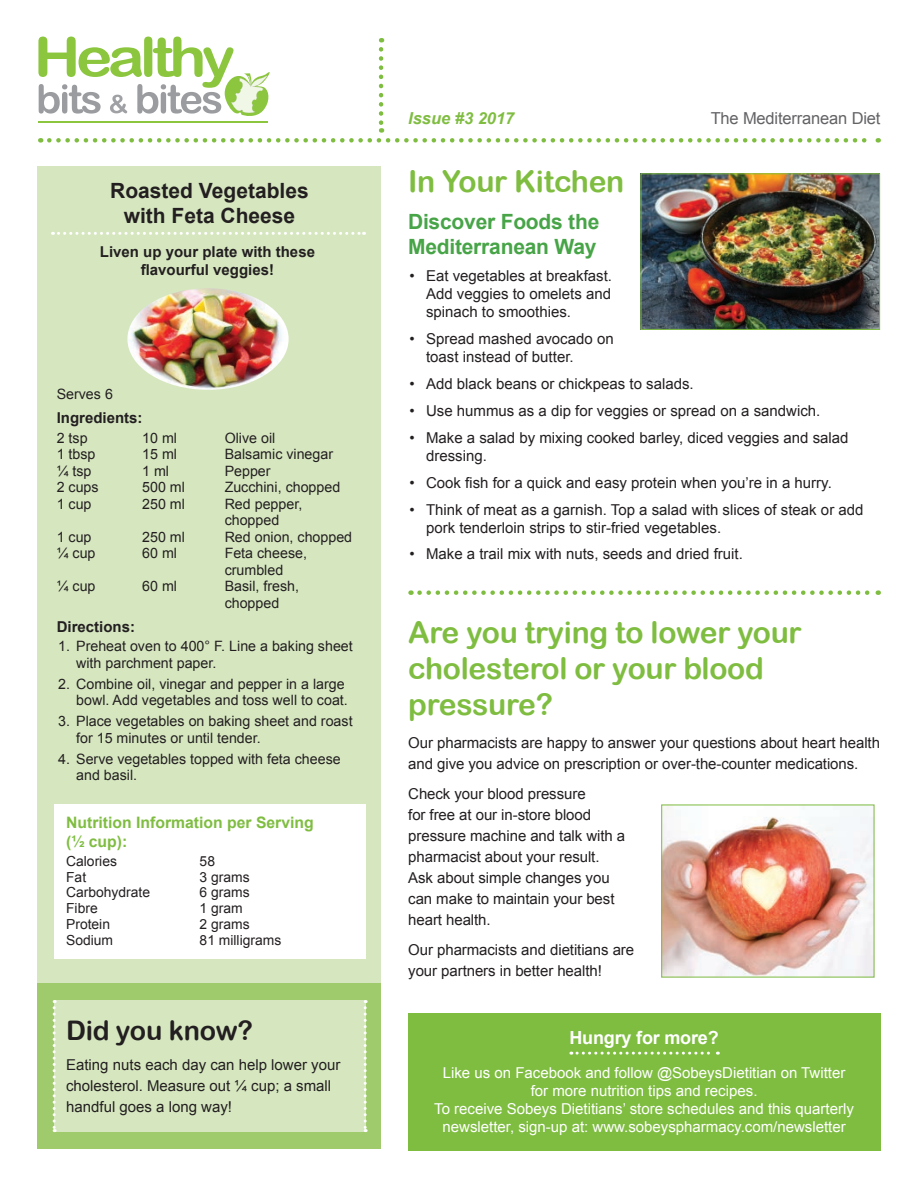
<style>
.page{position:relative;width:918px;height:1188px;background:#fff}
.page>*{position:absolute;margin:0;border:0;box-sizing:border-box;transform-origin:0 0}
.Article_title{font:30px/36px "Arial Rounded MT Bold";letter-spacing:-.01em;color:#7fbd41}
.Article_title-2{font:27px "Arial Rounded MT Bold";letter-spacing:-.01em;color:#231f20}
.Dark_Green_Subheads{font:700 21px/25.2px "Arial";letter-spacing:-.01em;color:#47a447}
.Black_Titles{font:700 21px/25.2px "Arial";color:#231f20;text-align:center}
.t1{font:700 18px "Arial";letter-spacing:-.01em;color:#fff}
.t2{font:16.5px "Arial";letter-spacing:-.01em;color:#636366}
.t3{font:italic 700 16.5px "Arial";color:#7fbd41}
.t4{font:700 15.75px/18.9px "Arial";color:#7fbd41}
.Article_Bullets{font:15px/18px "Arial";color:#231f20}
.Article_text{font:15px/21px "Arial";letter-spacing:-.005em;color:#231f20}
.t5{font:15px/18px "Arial";color:#fff;text-align:center}
.Recipe_SubHeads{font:700 15px/18px "Arial";color:#231f20;text-align:center}
.Recipe_numbered_step{font:14.25px/16.5px "Arial";color:#231f20}
.recipe_ingredient_li{font:14.25px/16.5px "Arial";color:#231f20}
.Recipe_text{font:14.25px "Arial";color:#231f20}
.t6{font:13.8px "Arial";color:#231f20}
</style>
<div class="page">
<svg style="left:420px;top:590px;width:459px;height:5px"></svg>
<svg style="left:38px;top:37px;width:841px;height:106px"></svg>
<hr style="left:38px;top:121px;width:230px;height:2px;background:#8bc63e">
<div style="left:38px;top:166px;width:343px;height:817px;background:#d6e7c0"></div>
<svg style="left:52px;top:232px;width:313px;height:3px"></svg>
<div style="left:54px;top:805px;width:311px;height:154px;background:#fff"></div>
<div style="left:38px;top:983px;width:343px;height:166px;background:#9fcb6c"></div>
<div style="left:54px;top:1000px;width:311px;height:132px;background:#d6e7c0"></div>
<svg style="left:53px;top:1000px;width:3px;height:132px"></svg>
<svg style="left:364px;top:1000px;width:3px;height:132px"></svg>
<div style="left:408px;top:1013px;width:472px;height:137px;background:#7fbd41"></div>
<svg style="left:571px;top:1052px;width:147px;height:3px"></svg>
<img style="left:127px;top:288px;width:162px;height:102px">
<img style="left:643px;top:175px;width:235px;height:153px">
<div style="left:641px;top:173px;width:239px;height:157px;border:1px solid #7fbd41"></div>
<img style="left:664px;top:807px;width:208px;height:168px">
<p class="Black_Titles" style="left:110px;top:178px;width:200px">Roasted Vegetables with Feta Cheese</p>
<p class="Recipe_SubHeads" style="left:100px;top:243px;width:217px">Liven up your plate with these flavourful veggies!</p>
<p class="Recipe_text" style="left:57px;top:385px;width:58px">Serves 6</p>
<p class="Recipe_SubHeads" style="left:57px;top:410px;width:87px">Ingredients:</p>
<p class="recipe_ingredient_li" style="left:57px;top:430px;width:32px">2 tsp</p>
<p class="recipe_ingredient_li" style="left:142px;top:430px;width:36px">10 ml</p>
<p class="recipe_ingredient_li" style="left:225px;top:430px;width:52px">Olive oil</p>
<p class="recipe_ingredient_li" style="left:57px;top:446px;width:40px">1 tbsp</p>
<p class="recipe_ingredient_li" style="left:142px;top:446px;width:36px">15 ml</p>
<p class="recipe_ingredient_li" style="left:225px;top:446px;width:110px">Balsamic vinegar</p>
<p class="recipe_ingredient_li" style="left:57px;top:463px;width:36px">¼ tsp</p>
<p class="recipe_ingredient_li" style="left:142px;top:463px;width:28px">1 ml</p>
<p class="recipe_ingredient_li" style="left:225px;top:463px;width:47px">Pepper</p>
<p class="recipe_ingredient_li" style="left:57px;top:479px;width:43px">2 cups</p>
<p class="recipe_ingredient_li" style="left:142px;top:479px;width:44px">500 ml</p>
<p class="recipe_ingredient_li" style="left:225px;top:479px;width:117px">Zucchini, chopped</p>
<p class="recipe_ingredient_li" style="left:57px;top:496px;width:36px">1 cup</p>
<p class="recipe_ingredient_li" style="left:142px;top:496px;width:44px">250 ml</p>
<p class="recipe_ingredient_li" style="left:225px;top:496px;width:79px">Red pepper, chopped</p>
<p class="recipe_ingredient_li" style="left:57px;top:529px;width:36px">1 cup</p>
<p class="recipe_ingredient_li" style="left:142px;top:529px;width:44px">250 ml</p>
<p class="recipe_ingredient_li" style="left:225px;top:529px;width:129px">Red onion, chopped</p>
<p class="recipe_ingredient_li" style="left:57px;top:545px;width:40px">¼ cup</p>
<p class="recipe_ingredient_li" style="left:142px;top:545px;width:36px">60 ml</p>
<p class="recipe_ingredient_li" style="left:225px;top:545px;width:84px">Feta cheese, crumbled</p>
<p class="recipe_ingredient_li" style="left:57px;top:578px;width:40px">¼ cup</p>
<p class="recipe_ingredient_li" style="left:142px;top:578px;width:36px">60 ml</p>
<p class="recipe_ingredient_li" style="left:225px;top:578px;width:76px">Basil, fresh, chopped</p>
<p class="Recipe_SubHeads" style="left:57px;top:618px;width:80px">Directions:</p>
<p class="Recipe_numbered_step" style="left:76px;top:638px;width:278px;text-indent:-18px">1. Preheat oven to 400° F. Line a baking sheet with parchment paper.</p>
<p class="Recipe_numbered_step" style="left:58px;top:676px;width:291px;text-align:right">2. Combine oil, vinegar and pepper in a large bowl. Add vegetables and toss well to coat.</p>
<p class="Recipe_numbered_step" style="left:76px;top:713px;width:278px;text-indent:-18px">3. Place vegetables on baking sheet and roast for 15 minutes or until tender.</p>
<p class="Recipe_numbered_step" style="left:76px;top:751px;width:266px;text-indent:-18px">4. Serve vegetables topped with feta cheese and basil.</p>
<p class="t4" style="left:66px;top:814px;width:249px">Nutrition Information per Serving (½ cup):</p>
<p class="t6" style="left:66px;top:852px;width:52px">Calories</p>
<p class="t6" style="left:200px;top:852px;width:17px">58</p>
<p class="t6" style="left:66px;top:868px;width:22px">Fat</p>
<p class="t6" style="left:200px;top:868px;width:52px">3 grams</p>
<p class="t6" style="left:66px;top:884px;width:86px">Carbohydrate</p>
<p class="t6" style="left:200px;top:884px;width:52px">6 grams</p>
<p class="t6" style="left:66px;top:899px;width:33px">Fibre</p>
<p class="t6" style="left:200px;top:899px;width:45px">1 gram</p>
<p class="t6" style="left:66px;top:915px;width:45px">Protein</p>
<p class="t6" style="left:200px;top:915px;width:52px">2 grams</p>
<p class="t6" style="left:66px;top:931px;width:49px">Sodium</p>
<p class="t6" style="left:200px;top:931px;width:83px">81 milligrams</p>
<p class="Article_title-2" style="left:66px;top:1014px;width:188px">Did you know?</p>
<p class="Article_text" style="left:66px;top:1054px;width:276px">Eating nuts each day can help lower your cholesterol. Measure out ¼ cup; a small handful goes a long way!</p>
<p class="t3" style="left:408px;top:107px;width:108px">Issue #3 2017</p>
<p class="t2" style="left:711px;top:107px;width:171px">The Mediterranean Diet</p>
<p class="Article_title" style="left:408px;top:163px;width:218px">In Your Kitchen</p>
<p class="Dark_Green_Subheads" style="left:408px;top:210px;width:193px">Discover Foods the<br>Mediterranean Way</p>
<p class="Article_Bullets" style="left:426px;top:267px;width:187px;text-align:justify;text-indent:-16px">• Eat vegetables at breakfast.<br>Add veggies to omelets and spinach to smoothies.</p>
<p class="Article_Bullets" style="left:426px;top:330px;width:189px;text-indent:-16px">• Spread mashed avocado on toast instead of butter.</p>
<p class="Article_Bullets" style="left:410px;top:375px;width:286px">• Add black beans or chickpeas to salads.</p>
<p class="Article_Bullets" style="left:410px;top:402px;width:412px">• Use hummus as a dip for veggies or spread on a sandwich.</p>
<p class="Article_Bullets" style="left:426px;top:429px;width:424px;text-indent:-16px">• Make a salad by mixing cooked barley, diced veggies and salad dressing.</p>
<p class="Article_Bullets" style="left:410px;top:474px;width:424px">• Cook fish for a quick and easy protein when you’re in a hurry.</p>
<p class="Article_Bullets" style="left:426px;top:500px;width:439px;text-indent:-16px">• Think of meat as a garnish. Top a salad with slices of steak or add pork tenderloin strips to stir-fried vegetables.</p>
<p class="Article_Bullets" style="left:410px;top:545px;width:335px">• Make a trail mix with nuts, seeds and dried fruit.</p>
<p class="Article_title" style="left:408px;top:614px;width:395px">Are you trying to lower your cholesterol or your blood pressure?</p>
<p class="Article_text" style="left:408px;top:732px;width:473px">Our pharmacists are happy to answer your questions about heart health and give you advice on prescription or over-the-counter medications.</p>
<p class="Article_text" style="left:408px;top:783px;width:218px">Check your blood pressure<br>for free at our in-store blood pressure machine and talk with a pharmacist about your result.<br>Ask about simple changes you can make to maintain your best heart health.</p>
<p class="Article_text" style="left:408px;top:939px;width:227px">Our pharmacists and dietitians are your partners in better health!</p>
<p class="t1" style="left:569px;top:1026px;width:151px">Hungry for more?</p>
<p class="t5" style="left:443px;top:1064px;width:404px">Like us on Facebook and follow @SobeysDietitian on Twitter</p>
<p class="t5" style="left:531px;top:1082px;width:228px">for more nutrition tips and recipes.</p>
<p class="t5" style="left:434px;top:1100px;width:421px">To receive Sobeys Dietitians’ store schedules and this quarterly newsletter, sign-up at: www.sobeyspharmacy.com/newsletter</p>
</div>
